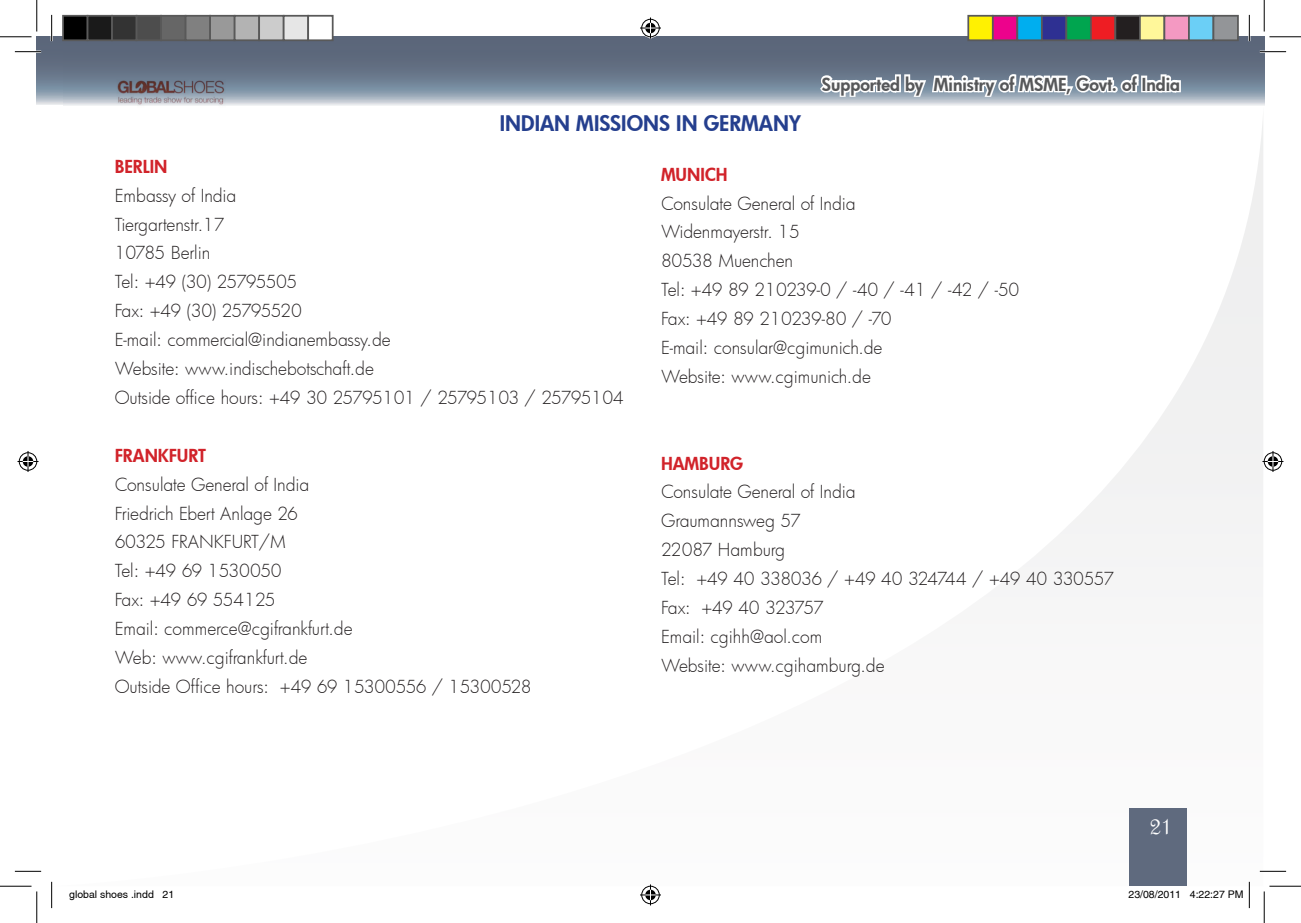
<style>
.page{position:relative;width:1301px;height:923px;background:#fff}
.page>*{position:absolute;margin:0;border:0;box-sizing:border-box;transform-origin:0 0}
.t1{font:31.5px "French Script";color:#fff}
.t2{font:800 21px "Futura";color:#253f8e}
.t3{font:300 17.5px "Futura";letter-spacing:-.005em;color:#231f20}
.t4{font:300 17.5px "Futura";letter-spacing:-.05em;color:#231f20}
.t5{font:800 17.5px "Futura";color:#57585a}
.t6{font:300 17.5px "Futura";letter-spacing:-.035em;color:#231f20}
.t7{font:800 17.5px "Futura";color:#d1232a}
.t8{font:300 17.5px "Futura";letter-spacing:-.045em;color:#231f20}
.t9{font:300 17.5px "Futura";letter-spacing:-.03em;color:#231f20}
.t10{font:300 17.5px "Futura";letter-spacing:-.055em;color:#231f20}
.t11{font:10.5px "Helvetica";color:#000}
</style>
<div class="page">
<svg style="left:1023px;top:123px;width:240px;height:763px"></svg>
<svg style="left:37px;top:37px;width:26px;height:68px"></svg>
<svg style="left:63px;top:37px;width:1201px;height:69px"></svg>
<div style="left:1128px;top:808px;width:58px;height:78px;background:#5f6a7e"></div>
<img style="left:101px;top:67px;width:148px;height:39px">
<svg style="left:818px;top:63px;width:364px;height:43px"></svg>
<hr style="left:15px;top:51px;width:26px;height:2px;background:#fff">
<hr style="left:1259px;top:51px;width:26px;height:2px;background:#fff">
<hr style="left:1259px;top:870px;width:26px;height:2px;background:#fff">
<hr style="left:51px;top:15px;width:2px;height:26px;background:#fff">
<hr style="left:1248px;top:15px;width:2px;height:26px;background:#fff">
<hr style="left:1248px;top:881px;width:2px;height:26px;background:#fff">
<svg style="left:15px;top:51px;width:26px;height:1px"></svg>
<svg style="left:1259px;top:51px;width:26px;height:1px"></svg>
<svg style="left:15px;top:870px;width:26px;height:1px"></svg>
<svg style="left:1260px;top:870px;width:25px;height:1px"></svg>
<svg style="left:51px;top:15px;width:1px;height:26px"></svg>
<svg style="left:51px;top:881px;width:1px;height:26px"></svg>
<svg style="left:1248px;top:15px;width:1px;height:26px"></svg>
<hr style="left:0;top:36px;width:32px;height:1px;background:#000">
<hr style="left:1269px;top:36px;width:31px;height:1px;background:#000">
<hr style="left:0;top:885px;width:32px;height:1px;background:#000">
<hr style="left:1269px;top:885px;width:31px;height:1px;background:#000">
<hr style="left:36px;top:0;width:1px;height:32px;background:#000">
<hr style="left:36px;top:891px;width:1px;height:31px;background:#000">
<hr style="left:1263px;top:0;width:1px;height:32px;background:#000">
<hr style="left:1263px;top:891px;width:1px;height:31px;background:#000">
<svg style="left:640px;top:18px;width:21px;height:21px"></svg>
<svg style="left:640px;top:884px;width:21px;height:21px"></svg>
<svg style="left:18px;top:451px;width:21px;height:21px"></svg>
<svg style="left:1262px;top:451px;width:21px;height:21px"></svg>
<div style="left:63px;top:16px;width:25px;height:24px;background:#000"></div>
<div style="left:62px;top:15px;width:26px;height:26px;border:2px solid #595959"></div>
<div style="left:88px;top:16px;width:24px;height:24px;background:#1a1a1a"></div>
<div style="left:87px;top:15px;width:26px;height:26px;border:2px solid #595959"></div>
<div style="left:112px;top:16px;width:25px;height:24px;background:#333"></div>
<div style="left:111px;top:15px;width:26px;height:26px;border:2px solid #595959"></div>
<div style="left:137px;top:16px;width:24px;height:24px;background:#4d4d4d"></div>
<div style="left:136px;top:15px;width:26px;height:26px;border:2px solid #595959"></div>
<div style="left:161px;top:16px;width:25px;height:24px;background:#666"></div>
<div style="left:160px;top:15px;width:26px;height:26px;border:2px solid #595959"></div>
<div style="left:186px;top:16px;width:24px;height:24px;background:#808080"></div>
<div style="left:185px;top:15px;width:26px;height:26px;border:2px solid #595959"></div>
<div style="left:210px;top:16px;width:25px;height:24px;background:#999"></div>
<div style="left:209px;top:15px;width:26px;height:26px;border:2px solid #595959"></div>
<div style="left:235px;top:16px;width:24px;height:24px;background:#b3b3b3"></div>
<div style="left:234px;top:15px;width:26px;height:26px;border:2px solid #595959"></div>
<div style="left:259px;top:16px;width:25px;height:24px;background:#ccc"></div>
<div style="left:258px;top:15px;width:26px;height:26px;border:2px solid #595959"></div>
<div style="left:284px;top:16px;width:24px;height:24px;background:#e6e6e6"></div>
<div style="left:283px;top:15px;width:26px;height:26px;border:2px solid #595959"></div>
<div style="left:308px;top:16px;width:25px;height:24px;background:#fff"></div>
<div style="left:307px;top:15px;width:26px;height:26px;border:2px solid #595959"></div>
<div style="left:968px;top:16px;width:24px;height:24px;background:#fff101"></div>
<div style="left:967px;top:15px;width:26px;height:26px;border:2px solid #595959"></div>
<div style="left:992px;top:16px;width:25px;height:24px;background:#ed028c"></div>
<div style="left:991px;top:15px;width:27px;height:26px;border:2px solid #595959"></div>
<div style="left:1017px;top:16px;width:24px;height:24px;background:#00aeef"></div>
<div style="left:1016px;top:15px;width:26px;height:26px;border:2px solid #595959"></div>
<div style="left:1041px;top:16px;width:25px;height:24px;background:#2e3092"></div>
<div style="left:1040px;top:15px;width:27px;height:26px;border:2px solid #595959"></div>
<div style="left:1066px;top:16px;width:24px;height:24px;background:#00a54f"></div>
<div style="left:1065px;top:15px;width:26px;height:26px;border:2px solid #595959"></div>
<div style="left:1090px;top:16px;width:25px;height:24px;background:#ee1d23"></div>
<div style="left:1089px;top:15px;width:27px;height:26px;border:2px solid #595959"></div>
<div style="left:1115px;top:16px;width:24px;height:24px;background:#231f20"></div>
<div style="left:1114px;top:15px;width:26px;height:26px;border:2px solid #595959"></div>
<div style="left:1139px;top:16px;width:25px;height:24px;background:#fff79a"></div>
<div style="left:1138px;top:15px;width:27px;height:26px;border:2px solid #595959"></div>
<div style="left:1164px;top:16px;width:24px;height:24px;background:#f499c2"></div>
<div style="left:1163px;top:15px;width:26px;height:26px;border:2px solid #595959"></div>
<div style="left:1188px;top:16px;width:25px;height:24px;background:#6bcff6"></div>
<div style="left:1187px;top:15px;width:27px;height:26px;border:2px solid #595959"></div>
<div style="left:1213px;top:16px;width:24px;height:24px;background:#939598"></div>
<div style="left:1212px;top:15px;width:26px;height:26px;border:2px solid #595959"></div>
<svg style="left:1189px;top:881px;width:60px;height:26px"></svg>
<p class="t2" style="left:499px;top:109px;width:303px">INDIAN MISSIONS IN GERMANY</p>
<p class="t5" style="left:822px;top:72px;width:359px">Supported by Ministry of MSME, Govt. of India</p>
<p class="t7" style="left:115px;top:154px;width:54px">BERLIN</p>
<p class="t3" style="left:115px;top:183px;width:123px">Embassy of India</p>
<p class="t3" style="left:115px;top:212px;width:112px">Tiergartenstr.17</p>
<p class="t3" style="left:115px;top:241px;width:97px">10785 Berlin</p>
<p class="t4" style="left:115px;top:270px;width:184px">Tel: +49 (30) 25795505</p>
<p class="t4" style="left:115px;top:299px;width:189px">Fax: +49 (30) 25795520</p>
<p class="t3" style="left:115px;top:328px;width:277px">E-mail: commercial@indianembassy.de</p>
<p class="t3" style="left:115px;top:357px;width:261px">Website: www.indischebotschaft.de</p>
<p class="t3" style="left:115px;top:385px;width:510px">Outside office hours: +49 30 25795101 / 25795103 / 25795104</p>
<p class="t7" style="left:115px;top:443px;width:93px">FRANKFURT</p>
<p class="t3" style="left:115px;top:472px;width:196px">Consulate General of India</p>
<p class="t3" style="left:115px;top:501px;width:185px">Friedrich Ebert Anlage 26</p>
<p class="t3" style="left:115px;top:530px;width:173px">60325 FRANKFURT/M</p>
<p class="t9" style="left:115px;top:559px;width:168px">Tel: +49 69 1530050</p>
<p class="t4" style="left:115px;top:588px;width:162px">Fax: +49 69 554125</p>
<p class="t3" style="left:115px;top:616px;width:239px">Email: commerce@cgifrankfurt.de</p>
<p class="t3" style="left:115px;top:645px;width:194px">Web: www.cgifrankfurt.de</p>
<p class="t3" style="left:115px;top:674px;width:418px">Outside Office hours: +49 69 15300556 / 15300528</p>
<p class="t7" style="left:661px;top:162px;width:68px">MUNICH</p>
<p class="t3" style="left:661px;top:191px;width:196px">Consulate General of India</p>
<p class="t3" style="left:661px;top:220px;width:140px">Widenmayerstr. 15</p>
<p class="t3" style="left:661px;top:249px;width:133px">80538 Muenchen</p>
<p class="t6" style="left:661px;top:278px;width:360px">Tel: +49 89 210239-0 / -40 / -41 / -42 / -50</p>
<p class="t8" style="left:661px;top:307px;width:232px">Fax: +49 89 210239-80 / -70</p>
<p class="t3" style="left:661px;top:336px;width:223px">E-mail: consular@cgimunich.de</p>
<p class="t3" style="left:661px;top:364px;width:211px">Website: www.cgimunich.de</p>
<p class="t7" style="left:661px;top:451px;width:84px">HAMBURG</p>
<p class="t3" style="left:661px;top:480px;width:196px">Consulate General of India</p>
<p class="t3" style="left:661px;top:509px;width:141px">Graumannsweg 57</p>
<p class="t3" style="left:661px;top:538px;width:126px">22087 Hamburg</p>
<p class="t4" style="left:661px;top:567px;width:455px">Tel: +49 40 338036 / +49 40 324744 / +49 40 330557</p>
<p class="t10" style="left:661px;top:595px;width:164px">Fax: +49 40 323757</p>
<p class="t3" style="left:661px;top:624px;width:163px">Email: cgihh@aol.com</p>
<p class="t3" style="left:661px;top:653px;width:225px">Website: www.cgihamburg.de</p>
<h1 class="t1" style="left:1149px;top:804px;width:24px">21</h1>
<p class="t11" style="left:69px;top:887px;width:107px">global shoes .indd 21</p>
<p class="t11" style="left:1128px;top:887px;width:116px">23/08/2011 4:22:27 PM</p>
</div>
